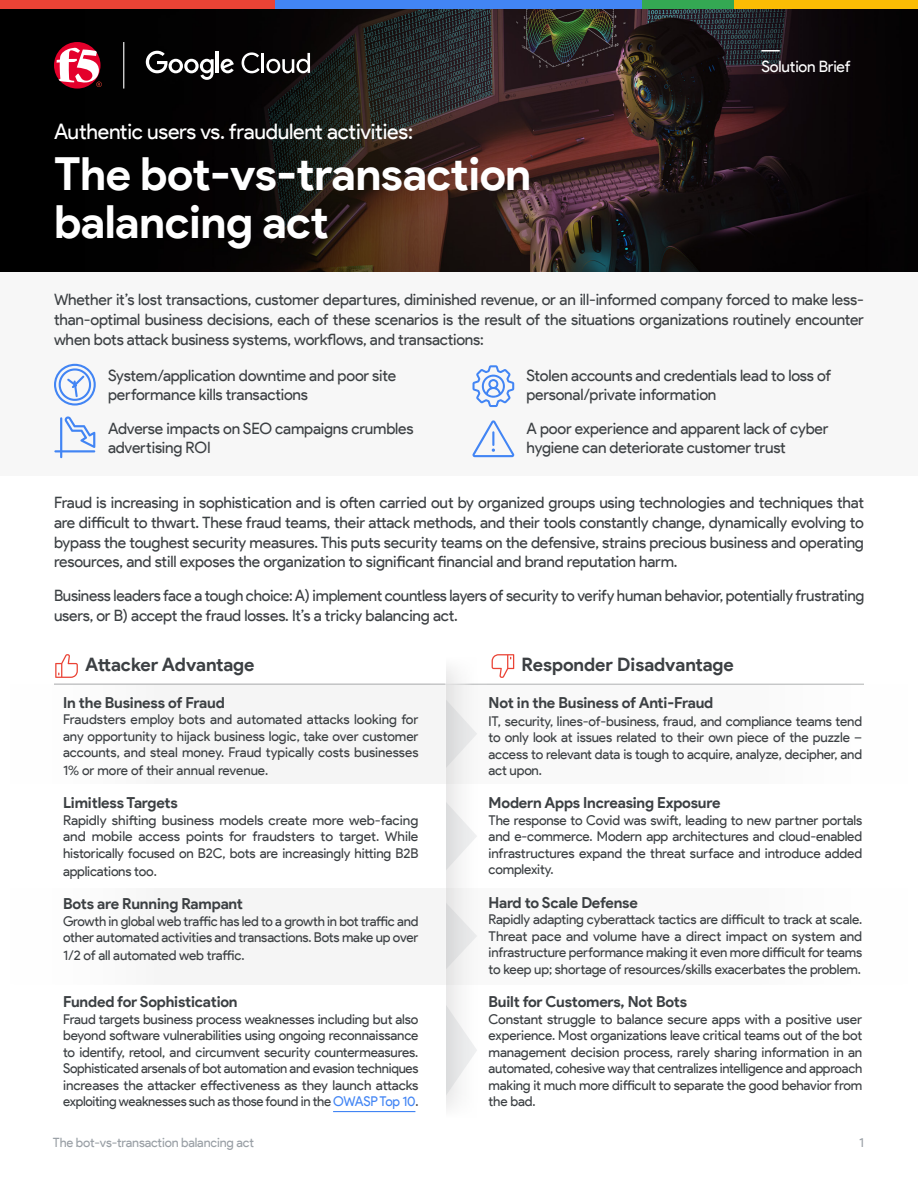
<style>
.page{position:relative;width:918px;height:1188px;background:#fff}
.page>*{position:absolute;margin:0;border:0;box-sizing:border-box;transform-origin:0 0}
.t1{font:700 45.6px/48px "Product Sans";letter-spacing:-.01em;color:#fff}
.t2{font:21.3px "Product Sans";letter-spacing:-.01em;color:#fff}
.t3{font:700 18.6px "Product Sans";letter-spacing:-.005em;color:#3c4043}
.t4{font:15.6px/19.8px "Product Sans";letter-spacing:-.015em;color:#3c4043}
.t5{font:15.6px "Product Sans";letter-spacing:-.01em;color:#fff}
.t6{font:700 15.15px "Product Sans";letter-spacing:-.01em;color:#3c4043}
.t7{font:13.5px/16.5px "Product Sans";letter-spacing:-.01em;color:#3c4043;text-align:justify}
.t8{font:12.9px "Product Sans";letter-spacing:-.01em;color:#9aa0a6}
.s1{color:#4285f4}
</style>
<div class="page">
<div style="left:401px;top:684px;width:517px;height:99px;background:#f9f9f9"></div>
<hr style="left:432px;top:684px;width:432px;height:1px;background:#a7a9aa">
<div style="left:0;top:9px;width:85px;height:263px;background:#000"></div>
<img style="left:85px;top:9px;width:833px;height:263px">
<div style="left:383px;top:888px;width:535px;height:96px;background:#f9f9f9"></div>
<div style="left:0;top:272px;width:918px;height:203px;background:#f7f7f7"></div>
<svg style="left:54px;top:42px;width:47px;height:47px"></svg>
<svg style="left:57px;top:48px;width:45px;height:39px"></svg>
<hr style="left:123px;top:42px;width:1px;height:47px;background:#fff">
<div style="left:0;top:0;width:275px;height:9px;background:#ea4335"></div>
<div style="left:275px;top:0;width:368px;height:9px;background:#4285f4"></div>
<div style="left:643px;top:0;width:91px;height:9px;background:#34a853"></div>
<div style="left:734px;top:0;width:184px;height:9px;background:#fbbc04"></div>
<svg style="left:54px;top:364px;width:42px;height:42px"></svg>
<svg style="left:472px;top:420px;width:42px;height:37px"></svg>
<svg style="left:54px;top:416px;width:41px;height:42px"></svg>
<svg style="left:472px;top:365px;width:42px;height:42px"></svg>
<svg style="left:242px;top:52px;width:18px;height:21px"></svg>
<hr style="left:262px;top:53px;width:2px;height:20px;background:#fff">
<svg style="left:266px;top:53px;width:44px;height:20px"></svg>
<svg style="left:146px;top:51px;width:68px;height:29px"></svg>
<hr style="left:216px;top:52px;width:3px;height:21px;background:#fff">
<svg style="left:221px;top:59px;width:13px;height:14px"></svg>
<div style="left:0;top:616px;width:483px;height:549px;background:#231f20;opacity:.15"></div>
<div style="left:0;top:646px;width:446px;height:489px;background:#fff"></div>
<div style="left:0;top:598px;width:918px;height:48px;background:#fff"></div>
<div style="left:0;top:1122px;width:918px;height:50px;background:#fff"></div>
<div style="left:431px;top:1084px;width:56px;height:50px;background:#fff"></div>
<div style="left:0;top:684px;width:446px;height:99px;background:#f5f5f5"></div>
<div style="left:0;top:888px;width:446px;height:96px;background:#f5f5f5"></div>
<hr style="left:333px;top:1111px;width:82px;height:1px;background:#4285f4">
<hr style="left:54px;top:684px;width:392px;height:1px;background:#a7a9aa">
<div style="left:431px;top:646px;width:56px;height:46px;background:#fff"></div>
<svg style="left:761px;top:50px;width:19px;height:2px"></svg>
<svg style="left:492px;top:654px;width:22px;height:24px"></svg>
<svg style="left:55px;top:654px;width:23px;height:24px"></svg>
<h2 class="t2" style="left:54px;top:118px;width:360px">Authentic users vs. fraudulent activities:</h2>
<h1 class="t1" style="left:54px;top:151px;width:479px">The bot-vs-transaction balancing act</h1>
<p class="t5" style="left:761px;top:57px;width:91px">Solution Brief</p>
<p class="t4" style="left:54px;top:290px;width:812px;text-align:justify">Whether it’s lost transactions, customer departures, diminished revenue, or an ill-informed company forced to make less&shy;than-optimal business decisions, each of these scenarios is the result of the situations organizations routinely encounter when bots attack business systems, workflows, and transactions:</p>
<p class="t4" style="left:108px;top:365px;width:290px">System/application downtime and poor site performance kills transactions</p>
<p class="t4" style="left:108px;top:418px;width:307px">Adverse impacts on SEO campaigns crumbles advertising ROI</p>
<p class="t4" style="left:527px;top:365px;width:306px">Stolen accounts and credentials lead to loss of personal/private information</p>
<p class="t4" style="left:527px;top:418px;width:304px">A poor experience and apparent lack of cyber hygiene can deteriorate customer trust</p>
<p class="t4" style="left:54px;top:493px;width:812px;text-align:justify">Fraud is increasing in sophistication and is often carried out by organized groups using technologies and techniques that are difficult to thwart. These fraud teams, their attack methods, and their tools constantly change, dynamically evolving to bypass the toughest security measures. This puts security teams on the defensive, strains precious business and operating resources, and still exposes the organization to significant financial and brand reputation harm.</p>
<p class="t4" style="left:54px;top:585px;width:812px">Business leaders face a tough choice: A) implement countless layers of security to verify human behavior, potentially frustrating users, or B) accept the fraud losses. It’s a tricky balancing act.</p>
<h3 class="t3" style="left:522px;top:653px;width:214px">Responder Disadvantage</h3>
<h3 class="t3" style="left:85px;top:653px;width:171px">Attacker Advantage</h3>
<p class="t6" style="left:63px;top:693px;width:163px">In the Business of Fraud</p>
<p class="t7" style="left:63px;top:711px;width:357px">Fraudsters employ bots and automated attacks looking for any opportunity to hijack business logic, take over customer accounts, and steal money. Fraud typically costs businesses</p>
<p class="t7" style="left:63px;top:762px;width:207px">1% or more of their annual revenue.</p>
<p class="t6" style="left:63px;top:794px;width:116px">Limitless Targets</p>
<p class="t7" style="left:63px;top:812px;width:357px">Rapidly shifting business models create more web-facing and mobile access points for fraudsters to target. While historically focused on B2C, bots are increasingly hitting B2B</p>
<p class="t7" style="left:63px;top:863px;width:95px">applications too.</p>
<p class="t6" style="left:63px;top:895px;width:181px">Bots are Running Rampant</p>
<p class="t7" style="left:63px;top:913px;width:357px">Growth in global web traffic has led to a growth in bot traffic and other automated activities and transactions. Bots make up over</p>
<p class="t7" style="left:63px;top:947px;width:183px">1/2 of all automated web traffic.</p>
<p class="t6" style="left:63px;top:992px;width:176px">Funded for Sophistication</p>
<p class="t7" style="left:63px;top:1010px;width:357px">Fraud targets business process weaknesses including but also beyond software vulnerabilities using ongoing reconnaissance to identify, retool, and circumvent security countermeasures.<br>Sophisticated arsenals of bot automation and evasion techniques increases the attacker effectiveness as they launch attacks exploiting weaknesses such as those found in the <span class="s1">OWASP Top 10</span>.</p>
<p class="t6" style="left:489px;top:693px;width:226px">Not in the Business of Anti-Fraud</p>
<p class="t7" style="left:489px;top:713px;width:375px">IT, security, lines-of-business, fraud, and compliance teams tend to only look at issues related to their own piece of the puzzle – access to relevant data is tough to acquire, analyze, decipher, and act upon.</p>
<p class="t6" style="left:489px;top:794px;width:233px">Modern Apps Increasing Exposure</p>
<p class="t7" style="left:489px;top:812px;width:375px">The response to Covid was swift, leading to new partner portals and e-commerce. Modern app architectures and cloud-enabled infrastructures expand the threat surface and introduce added complexity.</p>
<p class="t6" style="left:489px;top:893px;width:151px">Hard to Scale Defense</p>
<p class="t7" style="left:489px;top:911px;width:375px">Rapidly adapting cyberattack tactics are difficult to track at scale.<br>Threat pace and volume have a direct impact on system and infrastructure performance making it even more difficult for teams to keep up; shortage of resources/skills exacerbates the problem.</p>
<p class="t6" style="left:489px;top:992px;width:200px">Built for Customers, Not Bots</p>
<p class="t7" style="left:489px;top:1010px;width:375px">Constant struggle to balance secure apps with a positive user experience. Most organizations leave critical teams out of the bot management decision process, rarely sharing information in an automated, cohesive way that centralizes intelligence and approach making it much more difficult to separate the good behavior from the bad.</p>
<p class="t8" style="left:53px;top:1135px;width:202px">The bot-vs-transaction balancing act</p>
<p class="t8" style="left:859px;top:1135px;width:6px">1</p>
</div>
